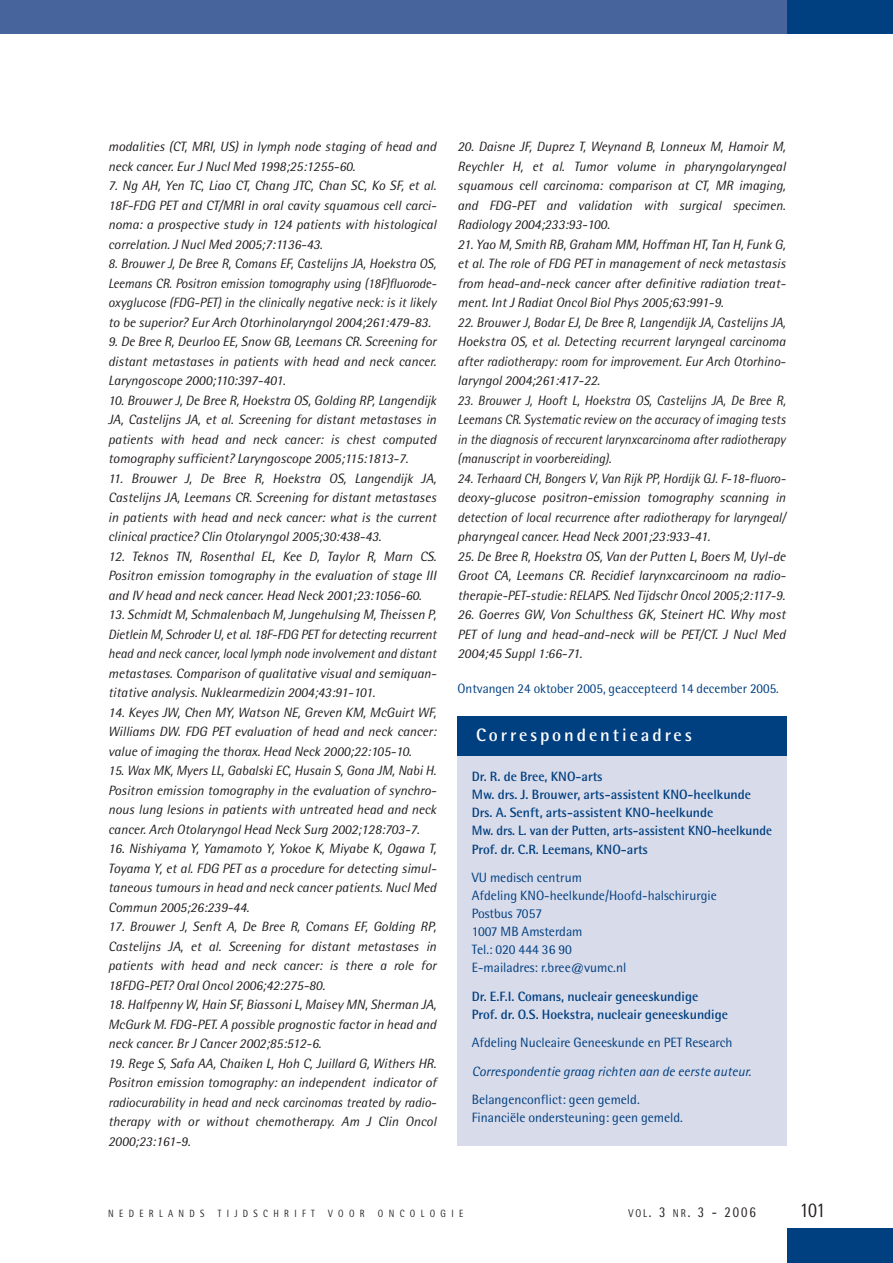
<style>
.page{position:relative;width:893px;height:1263px;background:#fff}
.page>*{position:absolute;margin:0;border:0;box-sizing:border-box;transform-origin:0 0}
.t1{font:21px "Rotis Semi Sans";color:#231f20;scale:.85 1}
.t2{font:700 18px "Rotis Semi Sans";letter-spacing:.16em;color:#fff}
.t3{font:15px "Rotis Semi Sans";color:#231f20;scale:.85 1}
.t4{font:italic 13.5px/19.5px "Rotis Semi Sans";color:#231f20;text-align:justify}
.t5{font:italic 13.5px/19.5px "Rotis Semi Sans";color:#231f20;text-align:justify;scale:.95 1}
.t6{font:13.5px/18px "Rotis Semi Sans";color:#003f80}
.t7{font:700 13.5px/18px "Rotis Semi Sans";color:#003f80}
.t8{font:italic 13.5px "Rotis Semi Sans";color:#003f80}
.t9{font:10.5px "Rotis Semi Sans";letter-spacing:.6em;color:#231f20;scale:.85 1}
.s1{font-size:11.25px}
</style>
<div class="page">
<div style="left:787px;top:1229px;width:106px;height:34px;background:#003f80"></div>
<div style="left:0;top:0;width:893px;height:34px;background:#48649c"></div>
<div style="left:787px;top:0;width:106px;height:34px;background:#003f80"></div>
<div style="left:458px;top:717px;width:329px;height:429px;background:#d8dbea"></div>
<div style="left:458px;top:717px;width:329px;height:39px;background:#003f80"></div>
<p class="t4" style="left:108px;top:138px;width:330px">modalities (CT, MRI, US) in lymph node staging of head and neck cancer. Eur J Nucl Med 1998;25:1255-60.</p>
<p class="t4" style="left:108px;top:177px;width:330px">7. Ng AH, Yen TC, Liao CT, Chang JTC, Chan SC, Ko SF, et al.<br>18F-FDG PET and CT/MRI in oral cavity squamous cell carci&shy;noma: a prospective study in 124 patients with histological correlation. J Nucl Med 2005;7:1136-43.</p>
<p class="t4" style="left:108px;top:255px;width:330px">8. Brouwer J, De Bree R, Comans EF, Castelijns JA, Hoekstra OS, Leemans CR. Positron emission tomography using (18F)fluorode&shy;oxyglucose (FDG-PET) in the clinically negative neck: is it likely to be superior? Eur Arch Otorhinolaryngol 2004;261:479-83.</p>
<p class="t4" style="left:108px;top:333px;width:330px">9. De Bree R, Deurloo EE, Snow GB, Leemans CR. Screening for distant metastases in patients with head and neck cancer.<br>Laryngoscope 2000;110:397-401.</p>
<p class="t4" style="left:108px;top:392px;width:330px">10. Brouwer J, De Bree R, Hoekstra OS, Golding RP, Langendijk JA, Castelijns JA, et al. Screening for distant metastases in patients with head and neck cancer: is chest computed tomography sufficient? Laryngoscope 2005;115:1813-7.</p>
<p class="t4" style="left:108px;top:470px;width:330px">11. Brouwer J, De Bree R, Hoekstra OS, Langendijk JA, Castelijns JA, Leemans CR. Screening for distant metastases in patients with head and neck cancer: what is the current clinical practice? Clin Otolaryngol 2005;30:438-43.</p>
<p class="t4" style="left:108px;top:548px;width:330px">12. Teknos TN, Rosenthal EL, Kee D, Taylor R, Marn CS.<br>Positron emission tomography in the evaluation of stage III and IV head and neck cancer. Head Neck 2001;23:1056-60.</p>
<p class="t4" style="left:108px;top:606px;width:330px">13. Schmidt M, Schmalenbach M, Jungehulsing M, Theissen P, Dietlein M, Schroder U, et al. 18F-FDG PET for detecting recurrent head and neck cancer, local lymph node involvement and distant metastases. Comparison of qualitative visual and semiquan&shy;titative analysis. Nuklearmedizin 2004;43:91-101.</p>
<p class="t4" style="left:108px;top:704px;width:330px">14. Keyes JW, Chen MY, Watson NE, Greven KM, McGuirt WF, Williams DW. FDG PET evaluation of head and neck cancer: value of imaging the thorax. Head Neck 2000;22:105-10.</p>
<p class="t4" style="left:108px;top:762px;width:330px">15. Wax MK, Myers LL, Gabalski EC, Husain S, Gona JM, Nabi H.<br>Positron emission tomography in the evaluation of synchro&shy;nous lung lesions in patients with untreated head and neck cancer. Arch Otolaryngol Head Neck Surg 2002;128:703-7.</p>
<p class="t4" style="left:108px;top:840px;width:330px">16. Nishiyama Y, Yamamoto Y, Yokoe K, Miyabe K, Ogawa T, Toyama Y, et al. FDG PET as a procedure for detecting simul&shy;taneous tumours in head and neck cancer patients. Nucl Med Commun 2005;26:239-44.</p>
<p class="t4" style="left:108px;top:918px;width:330px">17. Brouwer J, Senft A, De Bree R, Comans EF, Golding RP, Castelijns JA, et al. Screening for distant metastases in patients with head and neck cancer: is there a role for 18FDG-PET? Oral Oncol 2006;42:275-80.</p>
<p class="t4" style="left:108px;top:996px;width:330px">18. Halfpenny W, Hain SF, Biassoni L, Maisey MN, Sherman JA, McGurk M. FDG-PET. A possible prognostic factor in head and neck cancer. Br J Cancer 2002;85:512-6.</p>
<p class="t4" style="left:108px;top:1055px;width:330px">19. Rege S, Safa AA, Chaiken L, Hoh C, Juillard G, Withers HR.<br>Positron emission tomography: an independent indicator of radiocurability in head and neck carcinomas treated by radio&shy;therapy with or without chemotherapy. Am J Clin Oncol 2000;23:161-9.</p>
<p class="t4" style="left:457px;top:138px;width:330px">20. Daisne JF, Duprez T, Weynand B, Lonneux M, Hamoir M, Reychler H, et al. Tumor volume in pharyngolaryngeal squamous cell carcinoma: comparison at CT, MR imaging, and FDG-PET and validation with surgical specimen.<br>Radiology 2004;233:93-100.</p>
<p class="t4" style="left:457px;top:236px;width:330px">21. Yao M, Smith RB, Graham MM, Hoffman HT, Tan H, Funk G, et al. The role of FDG PET in management of neck metastasis from head-and-neck cancer after definitive radiation treat&shy;ment. Int J Radiat Oncol Biol Phys 2005;63:991-9.</p>
<p class="t4" style="left:457px;top:314px;width:330px">22. Brouwer J, Bodar EJ, De Bree R, Langendijk JA, Castelijns JA, Hoekstra OS, et al. Detecting recurrent laryngeal carcinoma after radiotherapy: room for improvement. Eur Arch Otorhino&shy;laryngol 2004;261:417-22.</p>
<p class="t5" style="left:457px;top:392px;width:347px">23. Brouwer J, Hooft L, Hoekstra OS, Castelijns JA, De Bree R, Leemans CR. Systematic review on the accuracy of imaging tests in the diagnosis of reccurent larynxcarcinoma after radiotherapy (manuscript in voorbereiding).</p>
<p class="t5" style="left:457px;top:470px;width:347px">24. Terhaard CH, Bongers V, Van Rijk PP, Hordijk GJ. F-18-fluoro&shy;deoxy-glucose positron-emission tomography scanning in detection of local recurrence after radiotherapy for laryngeal/ pharyngeal cancer. Head Neck 2001;23:933-41.</p>
<p class="t4" style="left:457px;top:548px;width:330px">25. De Bree R, Hoekstra OS, Van der Putten L, Boers M, Uyl-de Groot CA, Leemans CR. Recidief larynxcarcinoom na radio&shy;therapie-PET-studie: RELAPS. Ned Tijdschr Oncol 2005;2:117-9.</p>
<p class="t4" style="left:457px;top:606px;width:330px">26. Goerres GW, Von Schulthess GK, Steinert HC. Why most PET of lung and head-and-neck will be PET/CT. J Nucl Med 2004;45 Suppl 1:66-71.</p>
<p class="t6" style="left:457px;top:681px;width:323px">Ontvangen 24 oktober 2005, geaccepteerd 14 december 2005.</p>
<h2 class="t2" style="left:476px;top:728px;width:218px">Correspondentieadres</h2>
<p class="t7" style="left:472px;top:769px;width:302px">Dr. R. de Bree, KNO-arts<br>Mw. drs. J. Brouwer, arts-assistent KNO-heelkunde Drs. A. Senft, arts-assistent KNO-heelkunde<br>Mw. drs. L. van der Putten, arts-assistent KNO-heelkunde Prof. dr. C.R. Leemans, KNO-arts</p>
<p class="t6" style="left:472px;top:870px;width:247px">VU medisch centrum<br>Afdeling KNO-heelkunde/Hoofd-halschirurgie<br>Postbus 7057<br>1007 MB Amsterdam<br>Tel.: 020 444 36 90<br>E-mailadres: r.bree@vumc.nl</p>
<p class="t7" style="left:472px;top:988px;width:258px">Dr. E.F.I. Comans, nucleair geneeskundige<br>Prof. dr. O.S. Hoekstra, nucleair geneeskundige</p>
<p class="t6" style="left:472px;top:1035px;width:262px">Afdeling Nucleaire Geneeskunde en PET Research</p>
<p class="t8" style="left:472px;top:1066px;width:281px">Correspondentie graag richten aan de eerste auteur.</p>
<p class="t6" style="left:472px;top:1092px;width:213px">Belangenconflict: geen gemeld.<br>Financiële ondersteuning: geen gemeld.</p>
<p class="t9" style="left:108px;top:1210px;width:115px">NEDERLANDS</p>
<p class="t9" style="left:218px;top:1210px;width:116px">TIJDSCHRIFT</p>
<p class="t9" style="left:328px;top:1210px;width:44px">VOOR</p>
<p class="t9" style="left:378px;top:1210px;width:102px">ONCOLOGIE</p>
<p class="t3" style="left:628px;top:1207px;width:151px"><span class="s1">VOL</span>. 3 <span class="s1">NR</span>. 3 - 2006</p>
<h1 class="t1" style="left:800px;top:1202px;width:32px">101</h1>
</div>
